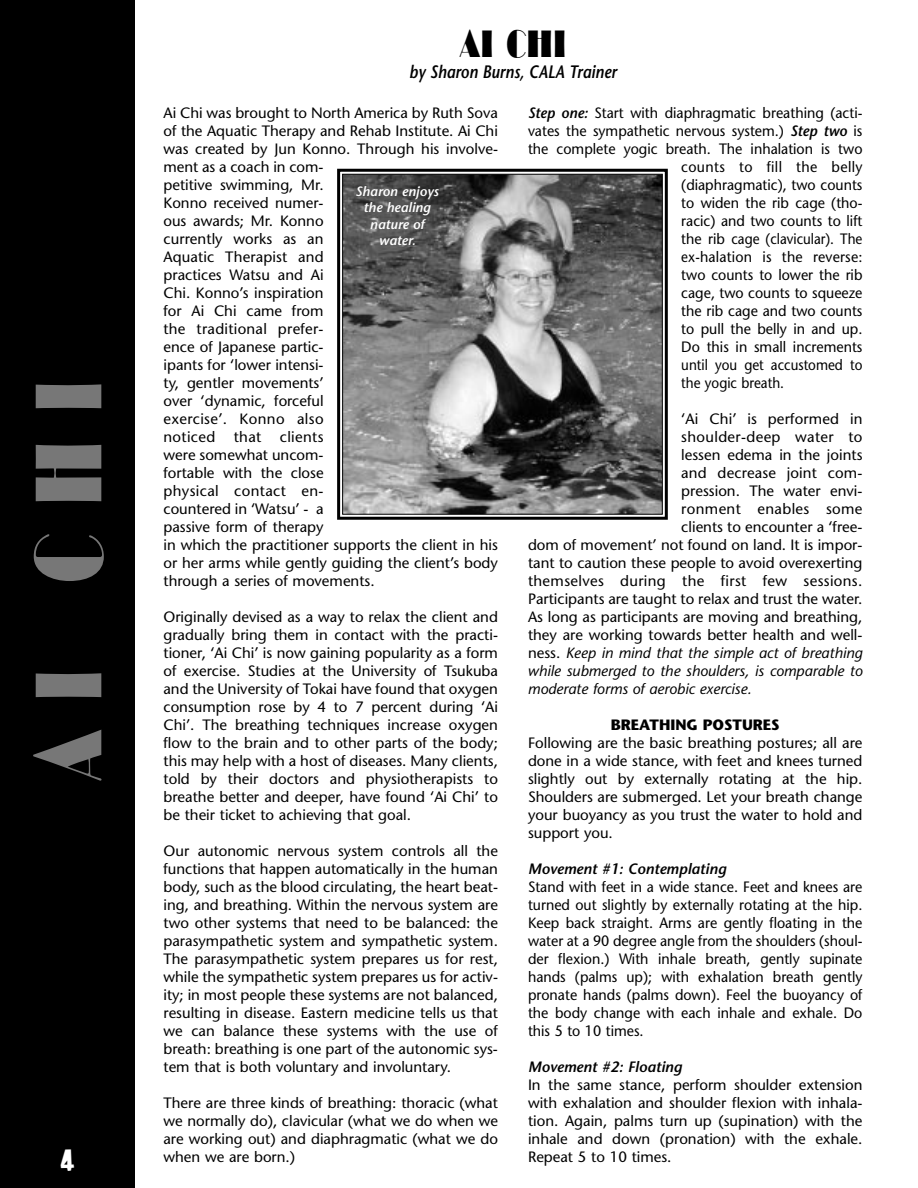
<style>
.page{position:relative;width:918px;height:1188px;background:#fff}
.page>*{position:absolute;margin:0;border:0;box-sizing:border-box;transform-origin:0 0}
.t1{font:89.25px "Cg Broadway";color:#777}
.t2{font:36px "Cg Broadway";color:#000}
.t3{font:27px "Kerouac";color:#fff}
.t4{font:italic 600 18px "Stone Sans";color:#000;scale:.85 1}
.t5{font:15px/18px "Stone Sans";color:#000;text-align:justify}
.t6{font:15px/18px "Stone Sans";color:#000;text-align:justify;scale:.95 1}
.t7{font:italic 15px "Stone Sans";color:#000}
.t8{font:15px "Stone Sans";letter-spacing:.025em;color:#000}
.t9{font:15px "Stone Sans";color:#000;scale:.9 1}
.t10{font:italic 600 15px "Stone Sans";color:#000}
.t11{font:15px "Stone Sans";letter-spacing:.025em;color:#000;scale:.95 1}
.t12{font:700 15px "Stone Sans";color:#000}
.t13{font:italic 600 13.5px/16.2px "Stone Sans";color:#fff;text-align:center}
.s1{font-weight:600;font-style:italic}
.s2{font-style:normal}
</style>
<div class="page">
<div style="left:0;top:0;width:135px;height:1188px;background:#000"></div>
<img style="left:344px;top:176px;width:317px;height:337px">
<div style="left:337px;top:169px;width:331px;height:351px;border:3px solid #000"></div>
<div style="left:342px;top:174px;width:321px;height:341px;border:1px solid #000"></div>
<h1 class="t1" style="left:31px;top:781px;width:403px;rotate:-90deg">AI CHI</h1>
<h3 class="t3" style="left:60px;top:1149px;width:16px">4</h3>
<h2 class="t2" style="left:460px;top:29px;width:108px">AI CHI</h2>
<p class="t4" style="left:409px;top:65px;width:246px">by Sharon Burns, CALA Trainer</p>
<p class="t5" style="left:163px;top:105px;width:336px;text-align:left">Ai Chi was brought to North America by Ruth Sova of the Aquatic Therapy and Rehab Institute. Ai Chi was created by Jun Konno. Through his involve&shy;ment as a coach in com-<br>petitive swimming, Mr.<br>Konno received numer-<br>ous awards; Mr. Konno<br>currently works as an<br>Aquatic Therapist and<br>practices Watsu and Ai<br>Chi. Konno’s inspiration<br>for Ai Chi came from<br>the traditional prefer-<br>ence of Japanese partic-<br>ipants for ‘lower intensi-<br>ty, gentler movements’<br>over ‘dynamic, forceful<br>exercise’. Konno also<br>noticed that clients<br>were somewhat uncom-<br>fortable with the close<br>physical contact en-<br>countered in ‘Watsu’ - a<br>passive form of therapy<br>in which the practitioner supports the client in his or her arms while gently guiding the client’s body through a series of movements.</p>
<p class="t5" style="left:164px;top:609px;width:336px">Originally devised as a way to relax the client and gradually bring them in contact with the practi&shy;tioner, ‘Ai Chi’ is now gaining popularity as a form of exercise. Studies at the University of Tsukuba and the University of Tokai have found that oxygen consumption rose by 4 to 7 percent during ‘Ai Chi’. The breathing techniques increase oxygen flow to the brain and to other parts of the body; this may help with a host of diseases. Many clients, told by their doctors and physiotherapists to breathe better and deeper, have found ‘Ai Chi’ to be their ticket to achieving that goal.</p>
<p class="t5" style="left:164px;top:843px;width:336px">Our autonomic nervous system controls all the functions that happen automatically in the human body, such as the blood circulating, the heart beat&shy;ing, and breathing. Within the nervous system are two other systems that need to be balanced: the parasympathetic system and sympathetic system.<br>The parasympathetic system prepares us for rest, while the sympathetic system prepares us for activ&shy;ity; in most people these systems are not balanced, resulting in disease. Eastern medicine tells us that we can balance these systems with the use of breath: breathing is one part of the autonomic sys&shy;tem that is both voluntary and involuntary.</p>
<p class="t5" style="left:164px;top:1095px;width:336px">There are three kinds of breathing: thoracic (what we normally do), clavicular (what we do when we are working out) and diaphragmatic (what we do when we are born.)</p>
<p class="t13" style="left:355px;top:185px;width:85px">Sharon enjoys the healing nature of water.</p>
<p class="t6" style="left:528px;top:105px;width:354px"><span class="s1">Step one:</span> Start with diaphragmatic breathing (acti-</p>
<p class="t6" style="left:528px;top:123px;width:354px">vates the sympathetic nervous system.) <span class="s1">Step two</span> is</p>
<p class="t6" style="left:528px;top:141px;width:354px">the complete yogic breath. The inhalation is two</p>
<p class="t11" style="left:681px;top:161px;width:192px">counts to fill the belly</p>
<p class="t6" style="left:681px;top:177px;width:192px">(diaphragmatic), two counts</p>
<p class="t6" style="left:681px;top:195px;width:192px">to widen the rib cage (tho-</p>
<p class="t6" style="left:681px;top:213px;width:192px">racic) and two counts to lift</p>
<p class="t6" style="left:681px;top:231px;width:192px">the rib cage (clavicular). The</p>
<p class="t9" style="left:681px;top:251px;width:203px">ex-halation is the reverse:</p>
<p class="t6" style="left:681px;top:267px;width:192px">two counts to lower the rib</p>
<p class="t6" style="left:681px;top:285px;width:192px">cage, two counts to squeeze</p>
<p class="t6" style="left:681px;top:303px;width:192px">the rib cage and two counts</p>
<p class="t6" style="left:681px;top:321px;width:192px">to pull the belly in and up.</p>
<p class="t6" style="left:681px;top:339px;width:192px">Do this in small increments</p>
<p class="t9" style="left:681px;top:359px;width:203px">until you get accustomed to</p>
<p class="t9" style="left:681px;top:377px;width:116px">the yogic breath.</p>
<p class="t5" style="left:681px;top:411px;width:183px">‘Ai Chi’ is performed in</p>
<p class="t8" style="left:681px;top:431px;width:183px">shoulder-deep water to</p>
<p class="t5" style="left:681px;top:447px;width:183px">lessen edema in the joints</p>
<p class="t5" style="left:681px;top:465px;width:183px">and decrease joint com-</p>
<p class="t5" style="left:681px;top:483px;width:183px">pression. The water envi-</p>
<p class="t8" style="left:681px;top:503px;width:183px">ronment enables some</p>
<p class="t5" style="left:681px;top:519px;width:183px">clients to encounter a ‘free-</p>
<p class="t5" style="left:528px;top:537px;width:336px">dom of movement’ not found on land. It is impor-</p>
<p class="t5" style="left:528px;top:555px;width:336px">tant to caution these people to avoid overexerting</p>
<p class="t8" style="left:528px;top:575px;width:336px">themselves during the first few sessions.</p>
<p class="t5" style="left:528px;top:591px;width:336px">Participants are taught to relax and trust the water.</p>
<p class="t5" style="left:528px;top:609px;width:336px">As long as participants are moving and breathing,</p>
<p class="t5" style="left:528px;top:627px;width:336px">they are working towards better health and well-</p>
<p class="t7" style="left:528px;top:647px;width:336px"><span class="s2">ness.</span> Keep in mind that the simple act of breathing</p>
<p class="t7" style="left:528px;top:665px;width:336px">while submerged to the shoulders, is comparable to</p>
<p class="t7" style="left:528px;top:683px;width:225px">moderate forms of aerobic exercise.</p>
<p class="t12" style="left:611px;top:719px;width:170px">BREATHING POSTURES</p>
<p class="t5" style="left:528px;top:735px;width:336px">Following are the basic breathing postures; all are done in a wide stance, with feet and knees turned slightly out by externally rotating at the hip.<br>Shoulders are submerged. Let your breath change your buoyancy as you trust the water to hold and support you.</p>
<p class="t10" style="left:528px;top:863px;width:200px">Movement #1: Contemplating</p>
<p class="t6" style="left:528px;top:879px;width:354px">Stand with feet in a wide stance. Feet and knees are turned out slightly by externally rotating at the hip.<br>Keep back straight. Arms are gently floating in the water at a 90 degree angle from the shoulders (shoul&shy;der flexion.) With inhale breath, gently supinate hands (palms up); with exhalation breath gently pronate hands (palms down). Feel the buoyancy of the body change with each inhale and exhale. Do this 5 to 10 times.</p>
<p class="t10" style="left:528px;top:1061px;width:156px">Movement #2: Floating</p>
<p class="t5" style="left:528px;top:1077px;width:336px">In the same stance, perform shoulder extension with exhalation and shoulder flexion with inhala&shy;tion. Again, palms turn up (supination) with the inhale and down (pronation) with the exhale.<br>Repeat 5 to 10 times.</p>
</div>
